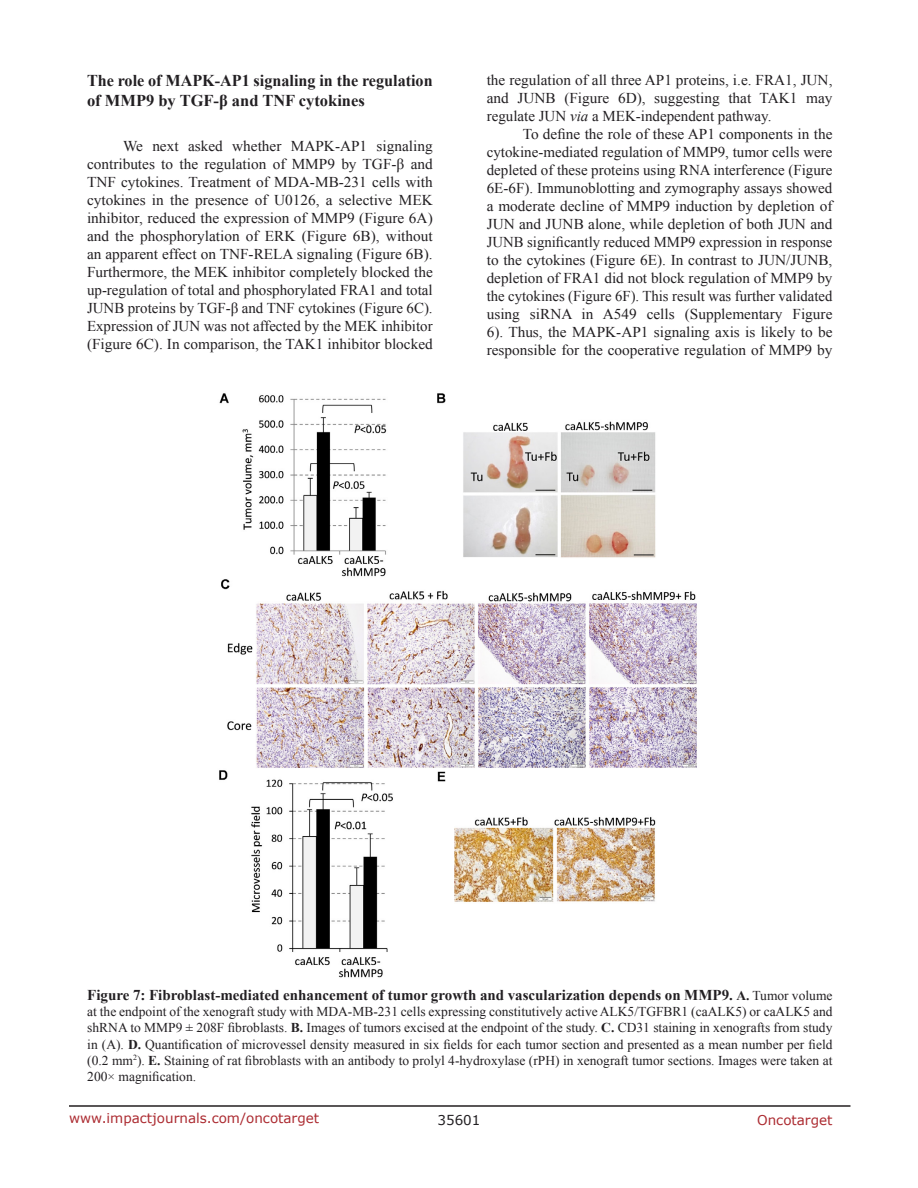
<style>
.page{position:relative;width:918px;height:1188px;background:#fff}
.page>*{position:absolute;margin:0;border:0;box-sizing:border-box;transform-origin:0 0}
.SubHeading{font:700 16.5px/19.8px "Times New Roman";color:#221f22}
.BodyText{font:15px/18px "Times New Roman";color:#221f22;text-align:justify}
.FigureText{font:700 15px "Times New Roman";color:#221f22}
.FigureText-2{font:13.5px/16.2px "Times New Roman";color:#221f22;text-align:justify}
.t1{font:13.5px "Verdana";color:#ac2b31}
.t2{font:13.5px "Verdana";color:#221f22}
.s1{font-style:italic}
.s2{font-size:13.5px}
.s3{font-weight:400;font-size:13.5px}
.s4{font-weight:700}
</style>
<div class="page">
<hr style="left:69px;top:1105px;width:781px;height:2px;background:#231f20">
<img style="left:219px;top:393px;width:478px;height:585px">
<p class="SubHeading" style="left:87px;top:70px;width:347px">The role of MAPK-AP1 signaling in the regulation of MMP9 by TGF-β and TNF cytokines</p>
<p class="BodyText" style="left:87px;top:137px;width:347px;text-indent:36px">We next asked whether MAPK-AP1 signaling contributes to the regulation of MMP9 by TGF-β and TNF cytokines. Treatment of MDA-MB-231 cells with cytokines in the presence of U0126, a selective MEK inhibitor, reduced the expression of MMP9 (Figure 6A) and the phosphorylation of ERK (Figure 6B), without an apparent effect on TNF-RELA signaling (Figure 6B).<br>Furthermore, the MEK inhibitor completely blocked the up-regulation of total and phosphorylated FRA1 and total JUNB proteins by TGF-β and TNF cytokines (Figure 6C).<br>Expression of JUN was not affected by the MEK inhibitor (Figure 6C). In comparison, the TAK1 inhibitor blocked</p>
<p class="BodyText" style="left:487px;top:71px;width:347px">the regulation of all three AP1 proteins, i.e. FRA1, JUN, and JUNB (Figure 6D), suggesting that TAK1 may regulate JUN <span class="s1">via</span> a MEK-independent pathway.</p>
<p class="BodyText" style="left:487px;top:125px;width:347px;text-indent:36px">To define the role of these AP1 components in the cytokine-mediated regulation of MMP9, tumor cells were depleted of these proteins using RNA interference (Figure 6E-6F). Immunoblotting and zymography assays showed a moderate decline of MMP9 induction by depletion of JUN and JUNB alone, while depletion of both JUN and JUNB significantly reduced MMP9 expression in response to the cytokines (Figure 6E). In contrast to JUN/JUNB, depletion of FRA1 did not block regulation of MMP9 by the cytokines (Figure 6F). This result was further validated using siRNA in A549 cells (Supplementary Figure 6). Thus, the MAPK-AP1 signaling axis is likely to be responsible for the cooperative regulation of MMP9 by</p>
<p class="FigureText" style="left:87px;top:985px;width:747px">Figure 7: Fibroblast-mediated enhancement of tumor growth and vascularization depends on MMP9. <span class="s2">A.</span> <span class="s3">Tumor volume</span></p>
<p class="FigureText-2" style="left:87px;top:1003px;width:747px">at the endpoint of the xenograft study with MDA-MB-231 cells expressing constitutively active ALK5/TGFBR1 (caALK5) or caALK5 and shRNA to MMP9 ± 208F fibroblasts. <span class="s4">B.</span> Images of tumors excised at the endpoint of the study. <span class="s4">C.</span> CD31 staining in xenografts from study in (A). <span class="s4">D.</span> Quantification of microvessel density measured in six fields for each tumor section and presented as a mean number per field (0.2 mm<sup>2</sup>). <span class="s4">E.</span> Staining of rat fibroblasts with an antibody to prolyl 4-hydroxylase (rPH) in xenograft tumor sections. Images were taken at 200× magnification.</p>
<p class="t1" style="left:69px;top:1109px;width:252px">www.impactjournals.com/oncotarget</p>
<p class="t2" style="left:438px;top:1111px;width:44px">35601</p>
<p class="t1" style="left:757px;top:1111px;width:77px">Oncotarget</p>
</div>
